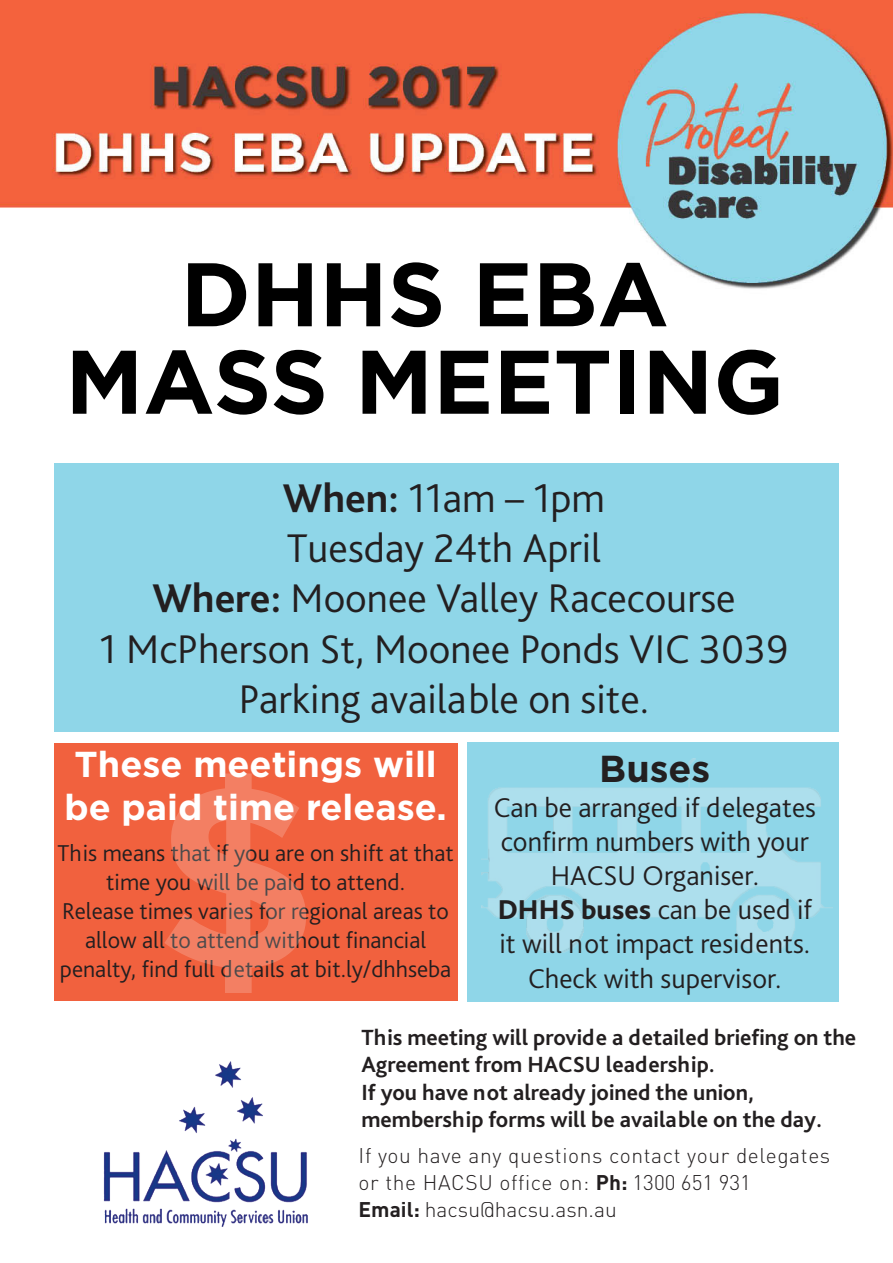
<style>
.page{position:relative;width:893px;height:1263px;background:#fff}
.page>*{position:absolute;margin:0;border:0;box-sizing:border-box;transform-origin:0 0}
.t1{font:700 256.65px "Gotham";color:#fff}
.t2{font:700 90px "Gotham";color:#000}
.t3{font:300 41.85px "Bliss Pro";color:#231f20}
.t4{font:700 37.5px "Gotham";color:#231f20}
.t5{font:700 36px/43.2px "Gotham";color:#fff}
.t6{font:300 28.5px/34.2px "Bliss Pro";color:#231f20;text-align:center}
.t7{font:300 24px/28.8px "Bliss Pro";color:#231f20;text-align:center}
.t8{font:700 22.95px "Bliss Pro";color:#231f20}
.t9{font:300 21px/27px "DIN Pro";letter-spacing:.03em;color:#231f20}
.t10{font:300 21px "DIN Pro";color:#231f20}
.s1{font-weight:700}
.s2{font-weight:800}
</style>
<div class="page">
<div style="left:468px;top:742px;width:371px;height:259px;background:#8fd6e8"></div>
<img style="left:103px;top:1061px;width:205px;height:166px">
<div style="left:54px;top:743px;width:403px;height:257px;background:#f1613e"></div>
<div style="left:54px;top:463px;width:785px;height:269px;background:#8fd6e8"></div>
<img style="left:482px;top:758px;width:350px;height:195px">
<img style="left:0;top:0;width:893px;height:289px">
<div style="left:0;top:209px;width:629px;height:84px;background:#fff"></div>
<p class="t2" style="left:181px;top:242px;width:490px">DHHS EBA</p>
<p class="t2" style="left:65px;top:330px;width:720px">MASS MEETING</p>
<p class="t3" style="left:283px;top:472px;width:324px"><span class="s1">When:</span> 11am – 1pm</p>
<p class="t3" style="left:287px;top:522px;width:316px">Tuesday 24th April</p>
<p class="t3" style="left:152px;top:572px;width:585px"><span class="s1">Where:</span> Moonee Valley Racecourse</p>
<p class="t3" style="left:100px;top:623px;width:690px">1 McPherson St, Moonee Ponds VIC 3039</p>
<p class="t3" style="left:239px;top:673px;width:412px">Parking available on site.</p>
<p class="t5" style="left:64px;top:741px;width:384px">These meetings will be paid time release.</p>
<p class="t7" style="left:57px;top:838px;width:398px">This means that if you are on shift at that time you will be paid to attend.</p>
<p class="t7" style="left:62px;top:896px;width:388px">Release times varies for regional areas to allow all to attend without financial</p>
<p class="t7" style="left:60px;top:953px;width:393px">penalty, find full details at bit.ly/dhhseba</p>
<h1 class="t1" style="left:153px;top:729px;width:167px">$</h1>
<p class="t4" style="left:599px;top:747px;width:113px">Buses</p>
<p class="t6" style="left:494px;top:789px;width:324px">Can be arranged if delegates confirm numbers with your<br>HACSU Organiser.</p>
<p class="t6" style="left:498px;top:892px;width:316px"><span class="s2">DHHS buses</span> can be used if it will not impact residents.<br>Check with supervisor.</p>
<p class="t8" style="left:361px;top:1023px;width:496px">This meeting will provide a detailed briefing on the</p>
<p class="t8" style="left:361px;top:1050px;width:355px">Agreement from HACSU leadership.</p>
<p class="t8" style="left:361px;top:1078px;width:394px">If you have not already joined the union,</p>
<p class="t8" style="left:361px;top:1105px;width:462px">membership forms will be available on the day.</p>
<p class="t9" style="left:359px;top:1141px;width:473px">If you have any questions contact your delegates or the HACSU office on: <span class="s1">Ph:</span> 1300 651 931</p>
<p class="t10" style="left:359px;top:1195px;width:260px"><span class="s1">Email:</span> hacsu@hacsu.asn.au</p>
</div>
